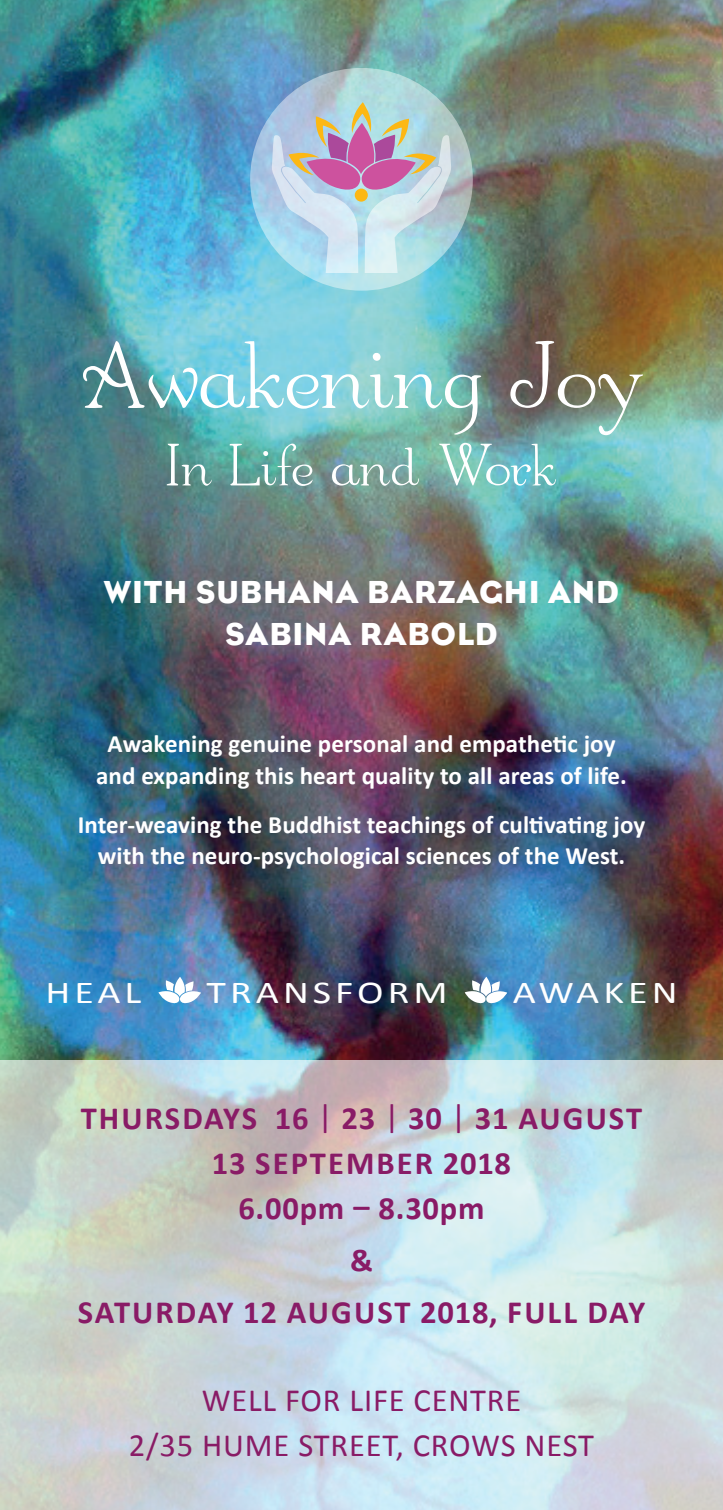
<style>
.page{position:relative;width:723px;height:1510px;background:#fff}
.page>*{position:absolute;margin:0;border:0;box-sizing:border-box;transform-origin:0 0}
.t1{font:500 100px "Garton";color:#fff}
.t2{font:500 62.5px "Garton";color:#fff}
.t3{font:700 32.5px/45px "Calibri";letter-spacing:.05em;color:#891b66;text-align:center}
.t4{font:32.5px/45px "Calibri";letter-spacing:.025em;color:#891b66;text-align:center}
.t5{font:32.5px "Eagle";letter-spacing:.025em;color:#fff}
.t6{font:32px "Calibri";letter-spacing:.1em;color:#fff;scale:1.25 1}
.body_text_8_5{font:700 25px/31.2px "Calibri";letter-spacing:.005em;color:#fff;text-align:center}
.s1{font-weight:400}
</style>
<div class="page">
<img style="left:0;top:0;width:723px;height:1059px">
<svg style="left:250px;top:68px;width:223px;height:223px;background:#adced8"></svg>
<svg style="left:271px;top:102px;width:180px;height:171px;background:#bdc6d6"></svg>
<div style="left:355px;top:189px;width:13px;height:13px;background:#fcb814;border-radius:50%"></div>
<svg style="left:158px;top:976px;width:43px;height:28px"></svg>
<svg style="left:465px;top:976px;width:42px;height:28px"></svg>
<svg style="left:0;top:1059px;width:723px;height:450px;background:#cad8da"></svg>
<p class="t1" style="left:80px;top:340px;width:564px">Awakening Joy</p>
<p class="t2" style="left:166px;top:443px;width:392px">I n Life and Work</p>
<p class="t5" style="left:104px;top:573px;width:517px">WITH SUBHANA BARZAGHI AND</p>
<p class="t5" style="left:225px;top:616px;width:274px">SABINA RABOLD</p>
<p class="body_text_8_5" style="left:96px;top:727px;width:532px">Awakening genuine personal and empathetic joy and expanding this heart quality to all areas of life.</p>
<p class="body_text_8_5" style="left:78px;top:807px;width:569px">Inter-weaving the Buddhist teachings of cultivating joy with the neuro-psychological sciences of the West.</p>
<p class="t6" style="left:45px;top:972px;width:78px">HEAL</p>
<p class="t6" style="left:207px;top:972px;width:194px">TRANSFORM</p>
<p class="t6" style="left:513px;top:972px;width:133px">AWAKEN</p>
<p class="t3" style="left:81px;top:1094px;width:563px">THURSDAYS 16 <span class="s1">|</span> 23 <span class="s1">|</span> 30 <span class="s1">|</span> 31 AUGUST<br>13 SEPTEMBER 2018<br>6.00pm – 8.30pm</p>
<p class="t3" style="left:350px;top:1236px;width:24px">&amp;</p>
<p class="t3" style="left:78px;top:1288px;width:569px">SATURDAY 12 AUGUST 2018, FULL DAY</p>
<p class="t4" style="left:129px;top:1376px;width:467px">WELL FOR LIFE CENTRE<br>2/35 HUME STREET, CROWS NEST</p>
</div>
